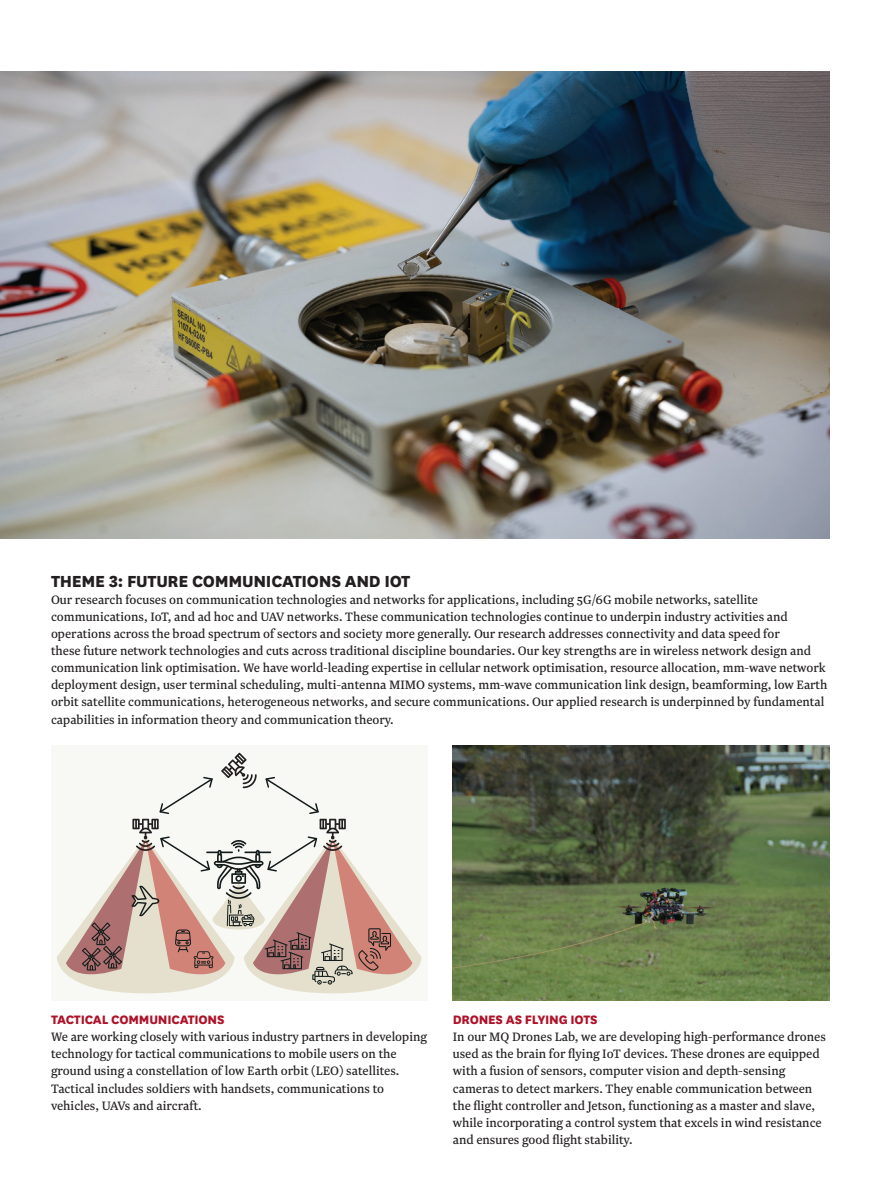
<style>
.page{position:relative;width:893px;height:1195px;background:#fff}
.page>*{position:absolute;margin:0;border:0;box-sizing:border-box;transform-origin:0 0}
.Subheading_12_5pt{font:800 18.75px "National";letter-spacing:-.015em;color:#231f20}
.Body_Copy{font:14.25px/17.1px "Newzald";color:#231f20}
.Subheading_1{font:800 14.25px "National";letter-spacing:-.015em;color:#ae1229}
</style>
<div class="page">
<img style="left:0;top:72px;width:829px;height:466px">
<img style="left:453px;top:745px;width:376px;height:255px">
<div style="left:51px;top:744px;width:376px;height:256px;background:#f8f8f4"></div>
<svg style="left:57px;top:752px;width:365px;height:241px"></svg>
<p class="Subheading_12_5pt" style="left:51px;top:567px;width:361px">THEME 3: FUTURE COMMUNICATIONS AND IOT</p>
<p class="Body_Copy" style="left:51px;top:590px;width:778px">Our research focuses on communication technologies and networks for applications, including 5G/6G mobile networks, satellite communications, IoT, and ad hoc and UAV networks. These communication technologies continue to underpin industry activities and operations across the broad spectrum of sectors and society more generally. Our research addresses connectivity and data speed for<br>these future network technologies and cuts across traditional discipline boundaries. Our key strengths are in wireless network design and communication link optimisation. We have world-leading expertise in cellular network optimisation, resource allocation, mm-wave network deployment design, user terminal scheduling, multi-antenna MIMO systems, mm-wave communication link design, beamforming, low Earth orbit satellite communications, heterogeneous networks, and secure communications. Our applied research is underpinned by fundamental capabilities in information theory and communication theory.</p>
<p class="Subheading_1" style="left:51px;top:1009px;width:175px">TACTICAL COMMUNICATIONS</p>
<p class="Body_Copy" style="left:51px;top:1027px;width:378px">We are working closely with various industry partners in developing technology for tactical communications to mobile users on the ground using a constellation of low Earth orbit (LEO) satellites.<br>Tactical includes soldiers with handsets, communications to vehicles, UAVs and aircraft.</p>
<p class="Subheading_1" style="left:453px;top:1009px;width:146px">DRONES AS FLYING IOTS</p>
<p class="Body_Copy" style="left:453px;top:1027px;width:375px">In our MQ Drones Lab, we are developing high-performance drones used as the brain for flying IoT devices. These drones are equipped with a fusion of sensors, computer vision and depth-sensing cameras to detect markers. They enable communication between the flight controller and Jetson, functioning as a master and slave, while incorporating a control system that excels in wind resistance and ensures good flight stability.</p>
</div>
